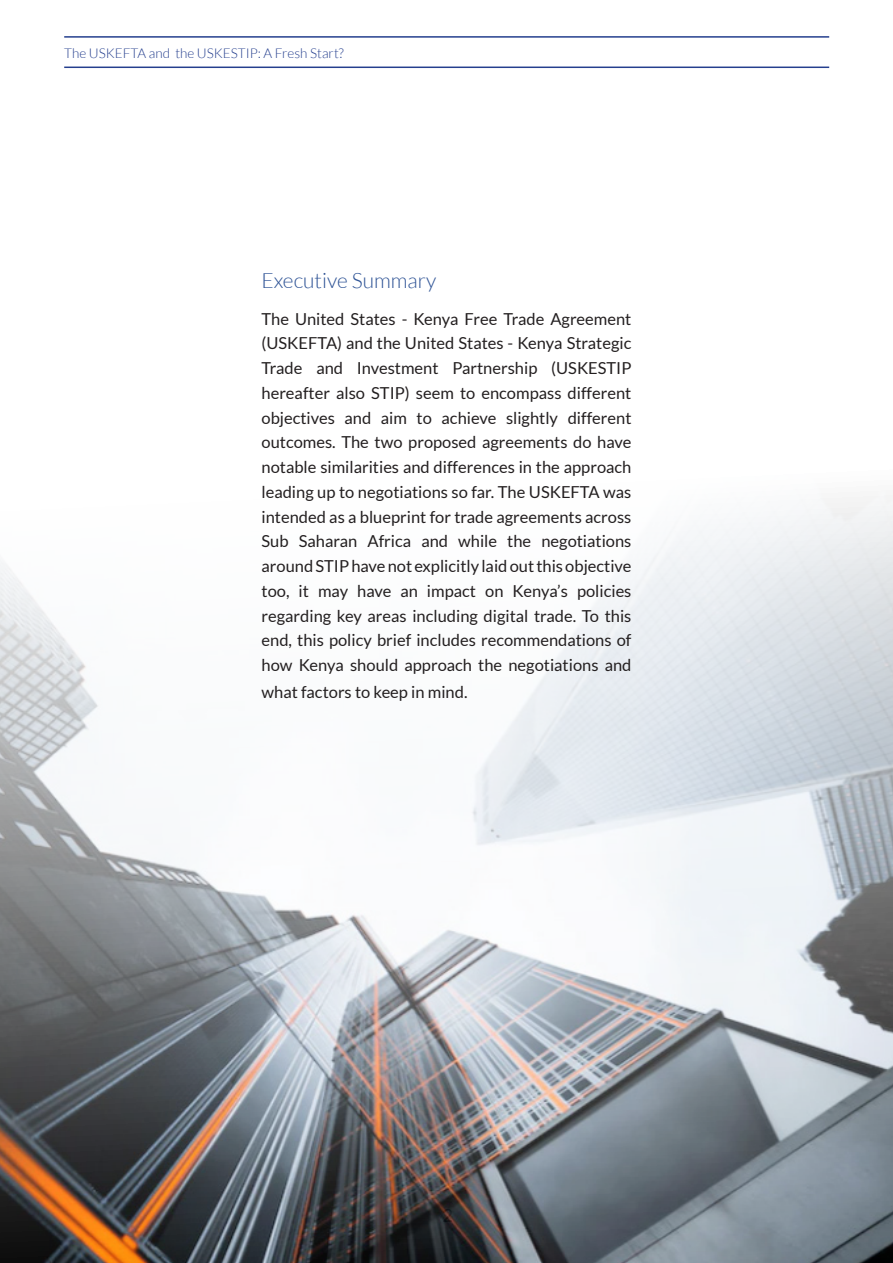
<style>
.page{position:relative;width:893px;height:1263px;background:#fff}
.page>*{position:absolute;margin:0;border:0;box-sizing:border-box;transform-origin:0 0}
.Heading_2{font:300 21px "Lato";color:#2f5496}
.t1{font:16.5px/24.8px "Lato";color:#231f20;text-align:justify}
.t2{font:300 13.5px "Lato";color:#253f8e}
</style>
<div class="page">
<hr style="left:64px;top:67px;width:765px;height:1px;background:#253f8e">
<hr style="left:64px;top:36px;width:765px;height:2px;background:#253f8e">
<img style="left:0;top:495px;width:893px;height:768px">
<p class="t2" style="left:64px;top:45px;width:281px">The USKEFTA and the USKESTIP: A Fresh Start?</p>
<p class="Heading_2" style="left:261px;top:269px;width:176px">Executive Summary</p>
<p class="t1" style="left:261px;top:306px;width:371px">The United States - Kenya Free Trade Agreement (USKEFTA) and the United States - Kenya Strategic Trade and Investment Partnership (USKESTIP hereafter also STIP) seem to encompass different objectives and aim to achieve slightly different outcomes. The two proposed agreements do have notable similarities and differences in the approach leading up to negotiations so far. The USKEFTA was intended as a blueprint for trade agreements across Sub Saharan Africa and while the negotiations around STIP have not explicitly laid out this objective too, it may have an impact on Kenya’s policies regarding key areas including digital trade. To this end, this policy brief includes recommendations of how Kenya should approach the negotiations and</p>
<p class="t1" style="left:261px;top:680px;width:207px">what factors to keep in mind.</p>
</div>
